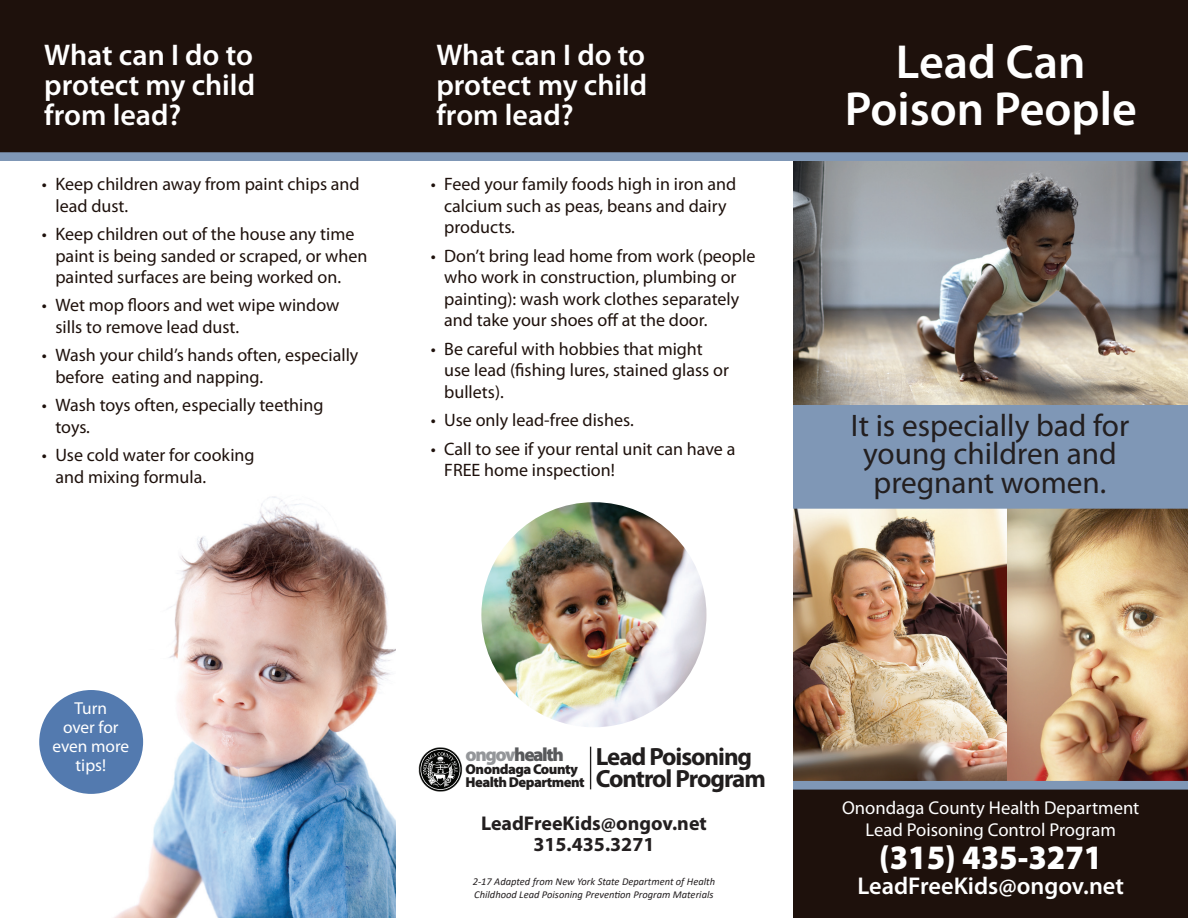
<style>
.page{position:relative;width:1188px;height:918px;background:#fff}
.page>*{position:absolute;margin:0;border:0;box-sizing:border-box;transform-origin:0 0}
.t1{font:600 48px/46.5px "Myriad Pro";color:#fff;text-align:center}
.t2{font:900 34.35px "Myriad Pro";color:#fff;scale:.94 1}
.t3{font:31.2px/28.5px "Myriad Pro";color:#231f20;text-align:center}
.t4{font:600 30px/30px "Myriad Pro";color:#fff;text-align:justify}
.t5{font:700 24.9px/22px "Myriad Pro";letter-spacing:-.04em;color:#211e1e}
.t6{font:600 24.3px "Myriad Pro";color:#fff}
.t7{font:700 19.95px/20.7px "Myriad Pro";color:#231f20;text-align:center}
.t8{font:900 19.05px "Myriad Pro";letter-spacing:-.075em;color:#58595b}
.t9{font:18.6px/21.5px "Myriad Pro";color:#fff;text-align:center}
.t10{font:18px/21.6px "Myriad Pro";color:#1e110c}
.t11{font:17.25px/19px "Myriad Pro";color:#fff;text-align:center}
.t12{font:900 14.4px "Myriad Pro";letter-spacing:-.035em;color:#211e1e}
.t13{font:italic 10.5px/12.6px "Calibri";color:#231f20}
.s1{color:#949699}
</style>
<div class="page">
<img style="left:793px;top:509px;width:395px;height:272px">
<img style="left:98px;top:496px;width:298px;height:422px">
<div style="left:787px;top:788px;width:401px;height:130px;background:#1e110c"></div>
<img style="left:793px;top:161px;width:395px;height:244px">
<div style="left:39px;top:690px;width:104px;height:104px;background:#537aaf;border-radius:50%"></div>
<div style="left:793px;top:405px;width:395px;height:104px;background:#7f97b6"></div>
<svg style="left:793px;top:781px;width:395px;height:9px;background:#7a90ae"></svg>
<img style="left:481px;top:502px;width:225px;height:225px;border-radius:113px">
<div style="left:758px;top:0;width:35px;height:918px;background:#fff"></div>
<div style="left:0;top:0;width:1188px;height:152px;background:#1e110c"></div>
<svg style="left:0;top:152px;width:1188px;height:9px;background:#7c92b0"></svg>
<svg style="left:419px;top:747px;width:43px;height:45px"></svg>
<hr style="left:590px;top:747px;width:1px;height:42px;background:#211e1e">
<h3 class="t4" style="left:44px;top:39px;width:212px">What can I do to protect my child from lead?</h3>
<h3 class="t4" style="left:436px;top:39px;width:212px">What can I do to protect my child from lead?</h3>
<p class="t10" style="left:55px;top:173px;width:306px;text-indent:-14px">• Keep children away from paint chips and lead dust.</p>
<p class="t10" style="left:55px;top:223px;width:314px;text-indent:-14px">• Keep children out of the house any time paint is being sanded or scraped, or when painted surfaces are being worked on.</p>
<p class="t10" style="left:55px;top:294px;width:286px;text-indent:-14px">• Wet mop floors and wet wipe window sills to remove lead dust.</p>
<p class="t10" style="left:55px;top:344px;width:305px;text-indent:-14px">• Wash your child’s hands often, especially before eating and napping.</p>
<p class="t10" style="left:55px;top:394px;width:270px;text-indent:-14px">• Wash toys often, especially teething toys.</p>
<p class="t10" style="left:55px;top:444px;width:201px;text-indent:-14px">• Use cold water for cooking and mixing formula.</p>
<p class="t10" style="left:444px;top:173px;width:294px;text-indent:-14px">• Feed your family foods high in iron and calcium such as peas, beans and dairy products.</p>
<p class="t10" style="left:444px;top:244px;width:313px;text-indent:-14px">• Don’t bring lead home from work (people who work in construction, plumbing or painting): wash work clothes separately and take your shoes off at the door.</p>
<p class="t10" style="left:444px;top:338px;width:286px;text-indent:-14px">• Be careful with hobbies that might use lead (fishing lures, stained glass or bullets).</p>
<p class="t10" style="left:431px;top:409px;width:205px">• Use only lead-free dishes.</p>
<p class="t10" style="left:444px;top:437px;width:293px;text-indent:-14px">• Call to see if your rental unit can have a<br>FREE home inspection!</p>
<h1 class="t1" style="left:845px;top:38px;width:294px">Lead Can<br>Poison People</h1>
<h3 class="t3" style="left:851px;top:411px;width:280px">It is especially bad for young children and pregnant women.</h3>
<p class="t11" style="left:52px;top:698px;width:78px">Turn<br>over for even more tips!</p>
<p class="t8" style="left:466px;top:741px;width:100px"><span class="s1">ongov</span>health</p>
<p class="t12" style="left:466px;top:773px;width:121px">Health Department</p>
<p class="t12" style="left:466px;top:760px;width:114px">Onondaga County</p>
<h3 class="t5" style="left:596px;top:745px;width:172px">Lead Poisoning<br>Control Program</h3>
<p class="t7" style="left:481px;top:813px;width:227px">LeadFreeKids@ongov.net<br>315.435.3271</p>
<p class="t13" style="left:473px;top:875px;width:244px">2-17 Adapted from New York State Department of Health<br>Childhood Lead Poisoning Prevention Program Materials</p>
<p class="t9" style="left:842px;top:797px;width:299px">Onondaga County Health Department<br>Lead Poisoning Control Program</p>
<h2 class="t2" style="left:879px;top:834px;width:239px">(315) 435-3271</h2>
<h3 class="t6" style="left:857px;top:871px;width:268px">LeadFreeKids@ongov.net</h3>
</div>
